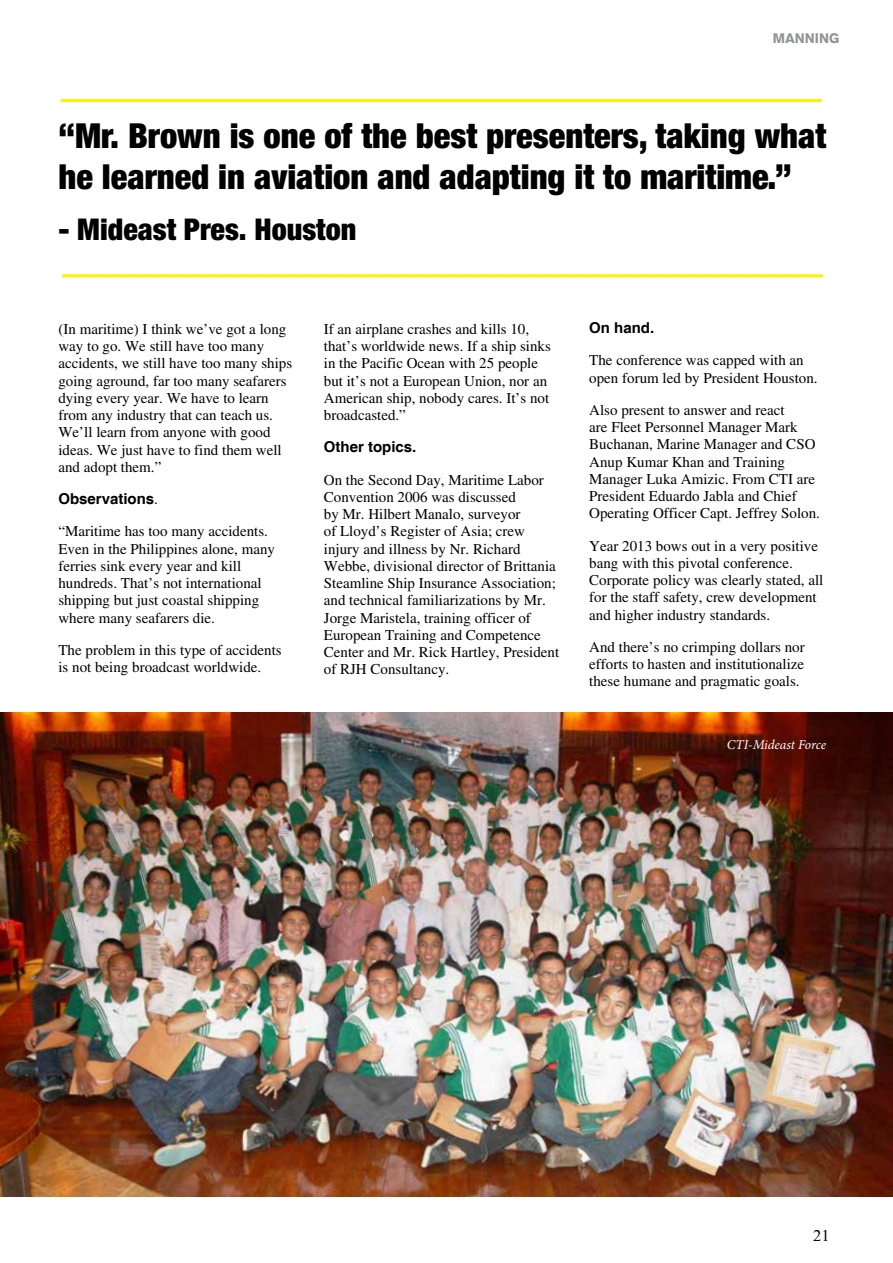
<style>
.page{position:relative;width:893px;height:1263px;background:#fff}
.page>*{position:absolute;margin:0;border:0;box-sizing:border-box;transform-origin:0 0}
.t1{font:900 condensed 34.5px/41.4px "Helvetica Neue LT Std";color:#000}
.t2{font:900 condensed 30px "Helvetica Neue LT Std";color:#000}
.t3{font:16.5px "Doulos SIL";color:#000}
.t4{font:15px/17.2px "Times";color:#000}
.t5{font:700 15px "Helvetica";color:#000}
.t6{font:italic 13.5px "Minion Pro";letter-spacing:-.005em;color:#fff}
.t7{font:900 13.5px "Akzidenz Grotesk";color:#939598}
.s1{font-family:"Times";font-weight:400}
</style>
<div class="page">
<img style="left:0;top:712px;width:893px;height:484px">
<hr style="left:61px;top:99px;width:761px;height:3px;background:#fff200">
<hr style="left:62px;top:274px;width:761px;height:3px;background:#fff200">
<p class="t7" style="left:773px;top:30px;width:68px">MANNING</p>
<h1 class="t1" style="left:58px;top:114px;width:769px">“Mr. Brown is one of the best presenters, taking what he learned in aviation and adapting it to maritime.”</h1>
<h2 class="t2" style="left:58px;top:211px;width:299px">- Mideast Pres. Houston</h2>
<p class="t4" style="left:58px;top:320px;width:235px">(In maritime) I think we’ve got a long way to go. We still have too many accidents, we still have too many ships going aground, far too many seafarers dying every year. We have to learn from any industry that can teach us.<br>We’ll learn from anyone with good ideas. We just have to find them well and adopt them.”</p>
<p class="t5" style="left:58px;top:490px;width:101px">Observations<span class="s1">.</span></p>
<p class="t4" style="left:58px;top:523px;width:218px">“Maritime has too many accidents.<br>Even in the Philippines alone, many ferries sink every year and kill hundreds. That’s not international shipping but just coastal shipping where many seafarers die.</p>
<p class="t4" style="left:58px;top:641px;width:225px">The problem in this type of accidents is not being broadcast worldwide.</p>
<p class="t4" style="left:324px;top:320px;width:229px">If an airplane crashes and kills 10, that’s worldwide news. If a ship sinks in the Pacific Ocean with 25 people but it’s not a European Union, nor an<br>American ship, nobody cares. It’s not broadcasted.”</p>
<p class="t5" style="left:324px;top:438px;width:94px">Other topics.</p>
<p class="t4" style="left:324px;top:471px;width:237px">On the Second Day, Maritime Labor Convention 2006 was discussed<br>by Mr. Hilbert Manalo, surveyor<br>of Lloyd’s Register of Asia; crew injury and illness by Nr. Richard Webbe, divisional director of Brittania Steamline Ship Insurance Association; and technical familiarizations by Mr.<br>Jorge Maristela, training officer of European Training and Competence Center and Mr. Rick Hartley, President of RJH Consultancy.</p>
<p class="t5" style="left:589px;top:319px;width:67px">On hand.</p>
<p class="t4" style="left:589px;top:352px;width:230px">The conference was capped with an open forum led by President Houston.</p>
<p class="t4" style="left:589px;top:401px;width:232px">Also present to answer and react<br>are Fleet Personnel Manager Mark Buchanan, Marine Manager and CSO Anup Kumar Khan and Training Manager Luka Amizic. From CTI are President Eduardo Jabla and Chief Operating Officer Capt. Jeffrey Solon.</p>
<p class="t4" style="left:589px;top:537px;width:236px">Year 2013 bows out in a very positive bang with this pivotal conference.<br>Corporate policy was clearly stated, all for the staff safety, crew development and higher industry standards.</p>
<p class="t4" style="left:589px;top:638px;width:217px;text-align:justify">And there’s no crimping dollars nor efforts to hasten and institutionalize these humane and pragmatic goals.</p>
<p class="t6" style="left:727px;top:736px;width:101px">CTI-Mideast Force</p>
<p class="t3" style="left:813px;top:1226px;width:18px">21</p>
</div>
